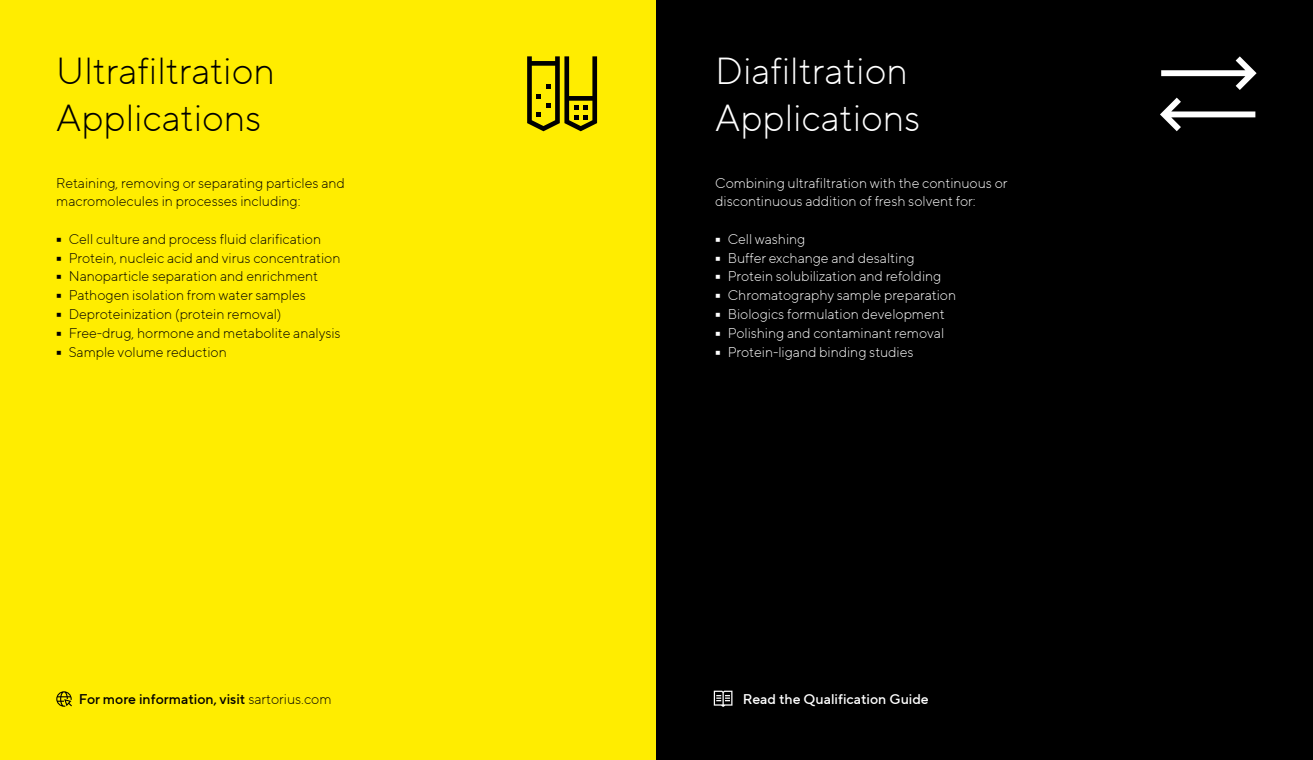
<style>
.page{position:relative;width:1313px;height:760px;background:#fff}
.page>*{position:absolute;margin:0;border:0;box-sizing:border-box;transform-origin:0 0}
.t1{font:300 37.5px/46.9px "TT Norms Pro";color:#000}
.t2{font:300 37.5px/46.9px "TT Norms Pro";color:#fff}
.t3{font:300 14.06px/18.8px "TT Norms Pro";color:#000}
.t4{font:300 14.06px/18.8px "TT Norms Pro";color:#fff}
.t5{font:500 14.06px "TT Norms Pro";color:#000}
.t6{font:500 14.06px "TT Norms Pro";color:#fff}
.s1{font-weight:300}
</style>
<div class="page">
<div style="left:0;top:0;width:656px;height:759px;background:#ffed00"></div>
<div style="left:656px;top:0;width:656px;height:759px;background:#000"></div>
<svg style="left:527px;top:56px;width:70px;height:75px"></svg>
<svg style="left:1160px;top:98px;width:95px;height:33px"></svg>
<svg style="left:1161px;top:56px;width:95px;height:34px"></svg>
<svg style="left:56px;top:691px;width:16px;height:15px"></svg>
<svg style="left:714px;top:690px;width:18px;height:16px"></svg>
<h1 class="t1" style="left:56px;top:46px;width:220px">Ultrafiltration<br>Applications</h1>
<p class="t3" style="left:56px;top:172px;width:290px">Retaining, removing or separating particles and macromolecules in processes including:</p>
<p class="t3" style="left:56px;top:229px;width:266px">• Cell culture and process fluid clarification</p>
<p class="t3" style="left:56px;top:247px;width:286px">• Protein, nucleic acid and virus concentration</p>
<p class="t3" style="left:56px;top:266px;width:263px">• Nanoparticle separation and enrichment</p>
<p class="t3" style="left:56px;top:285px;width:251px">• Pathogen isolation from water samples</p>
<p class="t3" style="left:56px;top:304px;width:227px">• Deproteinization (protein removal)</p>
<p class="t3" style="left:56px;top:322px;width:286px">• Free-drug, hormone and metabolite analysis</p>
<p class="t3" style="left:56px;top:341px;width:172px">• Sample volume reduction</p>
<h1 class="t2" style="left:715px;top:46px;width:207px">Diafiltration<br>Applications</h1>
<p class="t4" style="left:715px;top:172px;width:294px">Combining ultrafiltration with the continuous or discontinuous addition of fresh solvent for:</p>
<p class="t4" style="left:715px;top:229px;width:92px">• Cell washing</p>
<p class="t4" style="left:715px;top:247px;width:201px">• Buffer exchange and desalting</p>
<p class="t4" style="left:715px;top:266px;width:227px">• Protein solubilization and refolding</p>
<p class="t4" style="left:715px;top:285px;width:242px">• Chromatography sample preparation</p>
<p class="t4" style="left:715px;top:304px;width:231px">• Biologics formulation development</p>
<p class="t4" style="left:715px;top:322px;width:230px">• Polishing and contaminant removal</p>
<p class="t4" style="left:715px;top:341px;width:200px">• Protein-ligand binding studies</p>
<p class="t5" style="left:79px;top:688px;width:254px">For more information, visit <span class="s1">sartorius.com</span></p>
<p class="t6" style="left:743px;top:688px;width:187px">Read the Qualification Guide</p>
</div>
